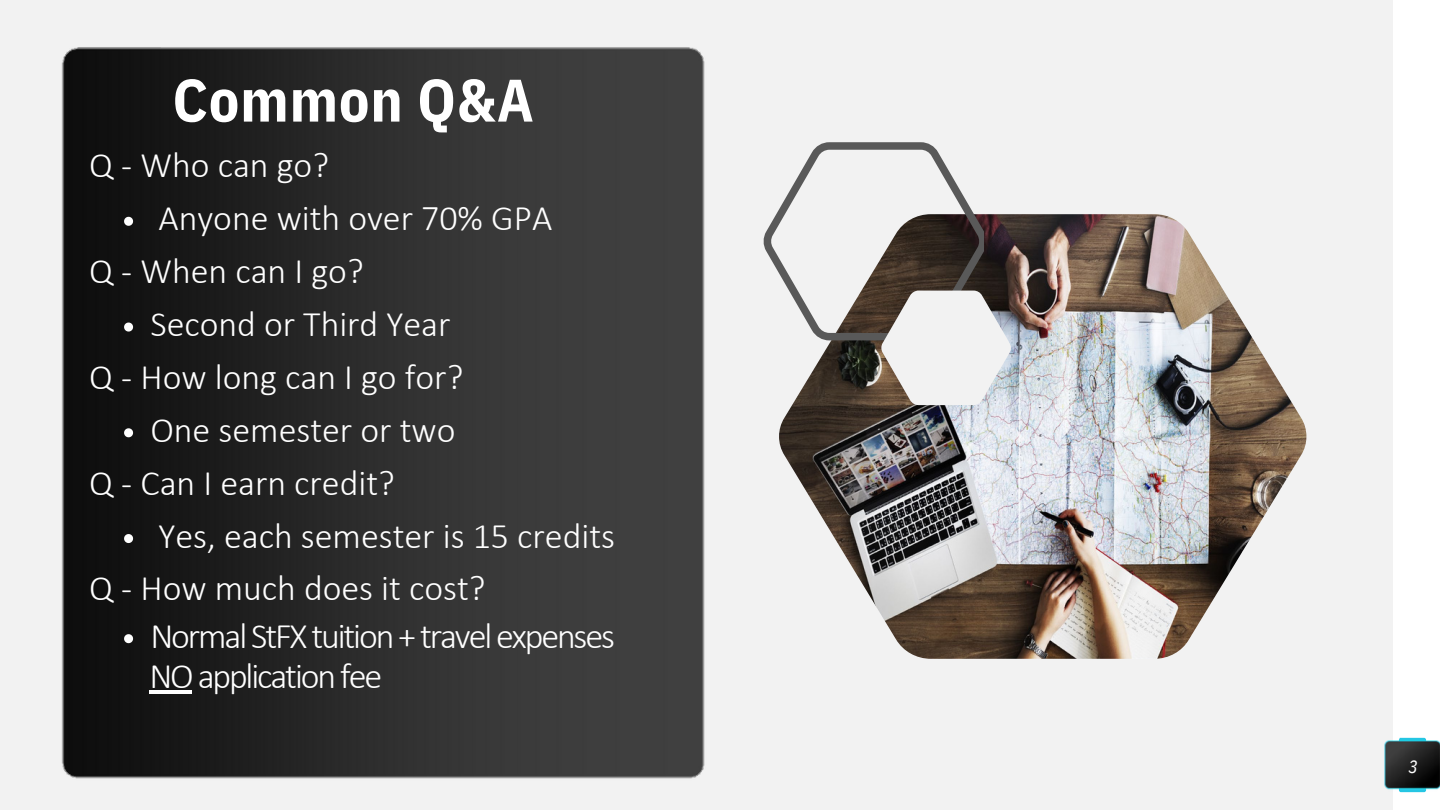
<style>
.page{position:relative;width:1440px;height:810px;background:#f2f2f2}
.page>*{position:absolute;margin:0;border:0;box-sizing:border-box;transform-origin:0 0}
.t1{font:700 60px "IBM Plex Sans Cond";letter-spacing:.015em;color:#fff}
.t2{font:300 36px "Calibri";color:#fff}
.t3{font:300 36px "Calibri";letter-spacing:-.06em;color:#fff}
.t4{font:italic 18px "IBM Plex Sans Cond";color:#fff}
</style>
<div class="page">
<img style="left:61px;top:47px;width:644px;height:732px">
<div style="left:1393px;top:0;width:42px;height:810px;background:#fff"></div>
<div style="left:1435px;top:0;width:5px;height:810px;background:#fff"></div>
<img style="left:779px;top:214px;width:527px;height:445px">
<svg style="left:763px;top:142px;width:248px;height:263px"></svg>
<img style="left:1384px;top:737px;width:56px;height:56px">
<svg style="left:124px;top:217px;width:9px;height:9px"></svg>
<svg style="left:124px;top:323px;width:9px;height:9px"></svg>
<svg style="left:124px;top:428px;width:9px;height:9px"></svg>
<svg style="left:124px;top:534px;width:9px;height:9px"></svg>
<svg style="left:124px;top:634px;width:9px;height:9px"></svg>
<hr style="left:149px;top:690px;width:43px;height:4px;background:#fff">
<p class="t1" style="left:173px;top:60px;width:363px">Common Q&amp;A</p>
<p class="t2" style="left:89px;top:150px;width:241px">Q - Who can go?</p>
<p class="t2" style="left:159px;top:203px;width:395px">Anyone with over 70% GPA</p>
<p class="t2" style="left:89px;top:256px;width:276px">Q - When can I go?</p>
<p class="t2" style="left:150px;top:309px;width:302px">Second or Third Year</p>
<p class="t2" style="left:89px;top:362px;width:376px">Q - How long can I go for?</p>
<p class="t2" style="left:150px;top:415px;width:307px">One semester or two</p>
<p class="t2" style="left:89px;top:468px;width:307px">Q - Can I earn credit?</p>
<p class="t2" style="left:159px;top:521px;width:458px">Yes, each semester is 15 credits</p>
<p class="t2" style="left:89px;top:573px;width:398px">Q - How much does it cost?</p>
<p class="t3" style="left:150px;top:621px;width:466px">Normal StFX tuition + travel expenses</p>
<p class="t3" style="left:149px;top:661px;width:234px">NO application fee</p>
<p class="t4" style="left:1408px;top:754px;width:11px">3</p>
</div>
